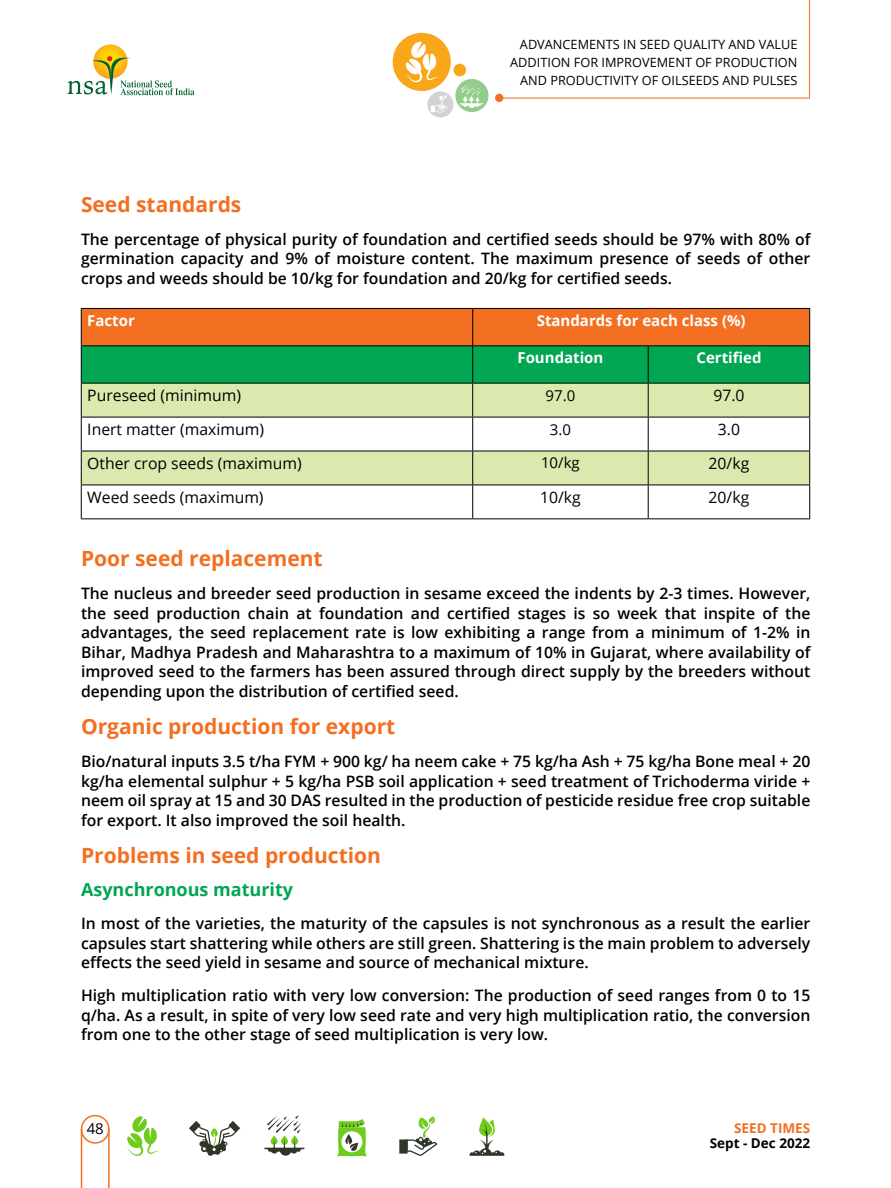
<style>
.page{position:relative;width:891px;height:1188px;background:#fff}
.page>*{position:absolute;margin:0;border:0;box-sizing:border-box;transform-origin:0 0}
.t1{font:700 21px "Open Sans";color:#f36f21}
.t2{font:700 18px "Open Sans";color:#00a651}
.t3{font:600 15.75px/19.5px "Open Sans";color:#000;text-align:justify}
.t4{font:15.75px "Open Sans";color:#000}
.t5{font:700 15px "Open Sans";color:#fff}
.t6{font:15px "Open Sans";color:#000}
.t7{font:700 13.5px "Open Sans";color:#000}
.t8{font:700 13.5px "Open Sans";color:#f36f21}
.t9{font:12.75px/18px "Open Sans";color:#000;text-align:right}
</style>
<div class="page">
<svg style="left:93px;top:44px;width:35px;height:35px"></svg>
<svg style="left:68px;top:56px;width:126px;height:39px"></svg>
<svg style="left:500px;top:0;width:310px;height:99px"></svg>
<div style="left:495px;top:94px;width:8px;height:8px;background:#f36f21;border-radius:50%"></div>
<div style="left:393px;top:33px;width:58px;height:58px;background:#faa61a;border-radius:50%"></div>
<div style="left:455px;top:79px;width:33px;height:33px;background:#92cd8b;border-radius:50%"></div>
<div style="left:453px;top:64px;width:13px;height:12px;background:#faa61a;border-radius:50%"></div>
<div style="left:427px;top:91px;width:26px;height:27px;background:#d1d3d4;border-radius:50%"></div>
<svg style="left:404px;top:42px;width:36px;height:40px"></svg>
<svg style="left:460px;top:82px;width:29px;height:26px"></svg>
<svg style="left:431px;top:95px;width:17px;height:18px"></svg>
<div style="left:81px;top:1115px;width:29px;height:29px;border:2px solid #f36f21;border-radius:50%"></div>
<svg style="left:271px;top:1135px;width:7px;height:10px"></svg>
<svg style="left:281px;top:1135px;width:7px;height:10px"></svg>
<svg style="left:291px;top:1135px;width:7px;height:10px"></svg>
<svg style="left:264px;top:1139px;width:40px;height:17px"></svg>
<svg style="left:267px;top:1115px;width:35px;height:18px"></svg>
<svg style="left:337px;top:1119px;width:30px;height:38px"></svg>
<svg style="left:470px;top:1117px;width:34px;height:39px"></svg>
<svg style="left:399px;top:1116px;width:38px;height:40px"></svg>
<svg style="left:189px;top:1121px;width:51px;height:35px"></svg>
<svg style="left:126px;top:1116px;width:34px;height:40px"></svg>
<hr style="left:81px;top:1129px;width:1px;height:59px;background:#f36f21">
<hr style="left:108px;top:1129px;width:2px;height:59px;background:#f36f21">
<svg style="left:82px;top:309px;width:727px;height:74px;background:#778938"></svg>
<div style="left:82px;top:384px;width:727px;height:33px;background:#dce9ae"></div>
<svg style="left:82px;top:418px;width:727px;height:100px"></svg>
<hr style="left:81px;top:308px;width:392px;height:1px;background:#000">
<hr style="left:81px;top:309px;width:1px;height:36px;background:#000">
<hr style="left:473px;top:308px;width:175px;height:1px;background:#000">
<hr style="left:472px;top:309px;width:1px;height:36px;background:#000">
<hr style="left:648px;top:308px;width:162px;height:1px;background:#000">
<hr style="left:809px;top:309px;width:1px;height:36px;background:#000">
<hr style="left:81px;top:345px;width:392px;height:1px;background:#000">
<hr style="left:81px;top:346px;width:1px;height:37px;background:#000">
<hr style="left:473px;top:345px;width:175px;height:1px;background:#000">
<hr style="left:472px;top:346px;width:1px;height:37px;background:#000">
<hr style="left:648px;top:345px;width:162px;height:1px;background:#000">
<hr style="left:648px;top:346px;width:1px;height:37px;background:#000">
<hr style="left:809px;top:346px;width:1px;height:37px;background:#000">
<hr style="left:81px;top:383px;width:392px;height:1px;background:#000">
<hr style="left:81px;top:384px;width:1px;height:33px;background:#000">
<hr style="left:473px;top:383px;width:175px;height:1px;background:#000">
<hr style="left:472px;top:384px;width:1px;height:33px;background:#000">
<hr style="left:648px;top:383px;width:162px;height:1px;background:#000">
<hr style="left:648px;top:384px;width:1px;height:33px;background:#000">
<hr style="left:809px;top:384px;width:1px;height:33px;background:#000">
<hr style="left:81px;top:417px;width:392px;height:1px;background:#000">
<hr style="left:81px;top:417px;width:1px;height:34px;background:#000">
<hr style="left:473px;top:417px;width:175px;height:1px;background:#000">
<hr style="left:472px;top:417px;width:1px;height:34px;background:#000">
<hr style="left:648px;top:417px;width:162px;height:1px;background:#000">
<hr style="left:648px;top:417px;width:1px;height:34px;background:#000">
<hr style="left:809px;top:417px;width:1px;height:34px;background:#000">
<hr style="left:81px;top:451px;width:392px;height:1px;background:#000">
<hr style="left:81px;top:451px;width:1px;height:34px;background:#000">
<hr style="left:473px;top:451px;width:175px;height:1px;background:#000">
<hr style="left:472px;top:451px;width:1px;height:34px;background:#000">
<hr style="left:648px;top:451px;width:162px;height:1px;background:#000">
<hr style="left:648px;top:451px;width:1px;height:34px;background:#000">
<hr style="left:809px;top:451px;width:1px;height:34px;background:#000">
<hr style="left:81px;top:485px;width:392px;height:1px;background:#000">
<hr style="left:81px;top:485px;width:1px;height:33px;background:#000">
<hr style="left:473px;top:485px;width:175px;height:1px;background:#000">
<hr style="left:472px;top:485px;width:1px;height:33px;background:#000">
<hr style="left:648px;top:485px;width:162px;height:1px;background:#000">
<hr style="left:648px;top:485px;width:1px;height:33px;background:#000">
<hr style="left:809px;top:485px;width:1px;height:33px;background:#000">
<hr style="left:81px;top:518px;width:392px;height:1px;background:#000">
<hr style="left:473px;top:518px;width:175px;height:1px;background:#000">
<hr style="left:648px;top:518px;width:162px;height:1px;background:#000">
<p class="t9" style="left:510px;top:36px;width:289px">ADVANCEMENTS IN SEED QUALITY AND VALUE<br>ADDITION FOR IMPROVEMENT OF PRODUCTION<br>AND PRODUCTIVITY OF OILSEEDS AND PULSES</p>
<h1 class="t1" style="left:81px;top:189px;width:162px">Seed standards</h1>
<p class="t3" style="left:81px;top:229px;width:731px">The percentage of physical purity of foundation and certified seeds should be 97% with 80% of germination capacity and 9% of moisture content. The maximum presence of seeds of other crops and weeds should be 10/kg for foundation and 20/kg for certified seeds.</p>
<p class="t5" style="left:87px;top:310px;width:49px">Factor</p>
<p class="t5" style="left:537px;top:310px;width:210px">Standards for each class (%)</p>
<p class="t5" style="left:517px;top:347px;width:88px">Foundation</p>
<p class="t5" style="left:696px;top:347px;width:67px">Certified</p>
<p class="t4" style="left:87px;top:385px;width:155px">Pureseed (minimum)</p>
<p class="t6" style="left:546px;top:385px;width:31px">97.0</p>
<p class="t4" style="left:713px;top:385px;width:33px">97.0</p>
<p class="t4" style="left:87px;top:419px;width:178px">Inert matter (maximum)</p>
<p class="t6" style="left:550px;top:419px;width:23px">3.0</p>
<p class="t4" style="left:718px;top:419px;width:24px">3.0</p>
<p class="t4" style="left:87px;top:453px;width:216px">Other crop seeds (maximum)</p>
<p class="t6" style="left:541px;top:453px;width:40px">10/kg</p>
<p class="t4" style="left:709px;top:453px;width:42px">20/kg</p>
<p class="t4" style="left:87px;top:486px;width:178px">Weed seeds (maximum)</p>
<p class="t4" style="left:540px;top:486px;width:42px">10/kg</p>
<p class="t4" style="left:709px;top:486px;width:42px">20/kg</p>
<h1 class="t1" style="left:81px;top:544px;width:243px">Poor seed replacement</h1>
<p class="t3" style="left:81px;top:583px;width:731px">The nucleus and breeder seed production in sesame exceed the indents by 2-3 times. However, the seed production chain at foundation and certified stages is so week that inspite of the advantages, the seed replacement rate is low exhibiting a range from a minimum of 1-2% in Bihar, Madhya Pradesh and Maharashtra to a maximum of 10% in Gujarat, where availability of improved seed to the farmers has been assured through direct supply by the breeders without depending upon the distribution of certified seed.</p>
<h1 class="t1" style="left:81px;top:712px;width:316px">Organic production for export</h1>
<p class="t3" style="left:81px;top:751px;width:731px">Bio/natural inputs 3.5 t/ha FYM + 900 kg/ ha neem cake + 75 kg/ha Ash + 75 kg/ha Bone meal + 20 kg/ha elemental sulphur + 5 kg/ha PSB soil application + seed treatment of Trichoderma viride + neem oil spray at 15 and 30 DAS resulted in the production of pesticide residue free crop suitable for export. It also improved the soil health.</p>
<h1 class="t1" style="left:81px;top:841px;width:302px">Problems in seed production</h1>
<p class="t2" style="left:81px;top:877px;width:214px">Asynchronous maturity</p>
<p class="t3" style="left:81px;top:913px;width:731px">In most of the varieties, the maturity of the capsules is not synchronous as a result the earlier capsules start shattering while others are still green. Shattering is the main problem to adversely effects the seed yield in sesame and source of mechanical mixture.</p>
<p class="t3" style="left:81px;top:985px;width:731px">High multiplication ratio with very low conversion: The production of seed ranges from 0 to 15 q/ha. As a result, in spite of very low seed rate and very high multiplication ratio, the conversion from one to the other stage of seed multiplication is very low.</p>
<p class="t6" style="left:87px;top:1118px;width:19px">48</p>
<p class="t8" style="left:734px;top:1118px;width:78px">SEED TIMES</p>
<p class="t7" style="left:710px;top:1133px;width:102px">Sept - Dec 2022</p>
</div>
